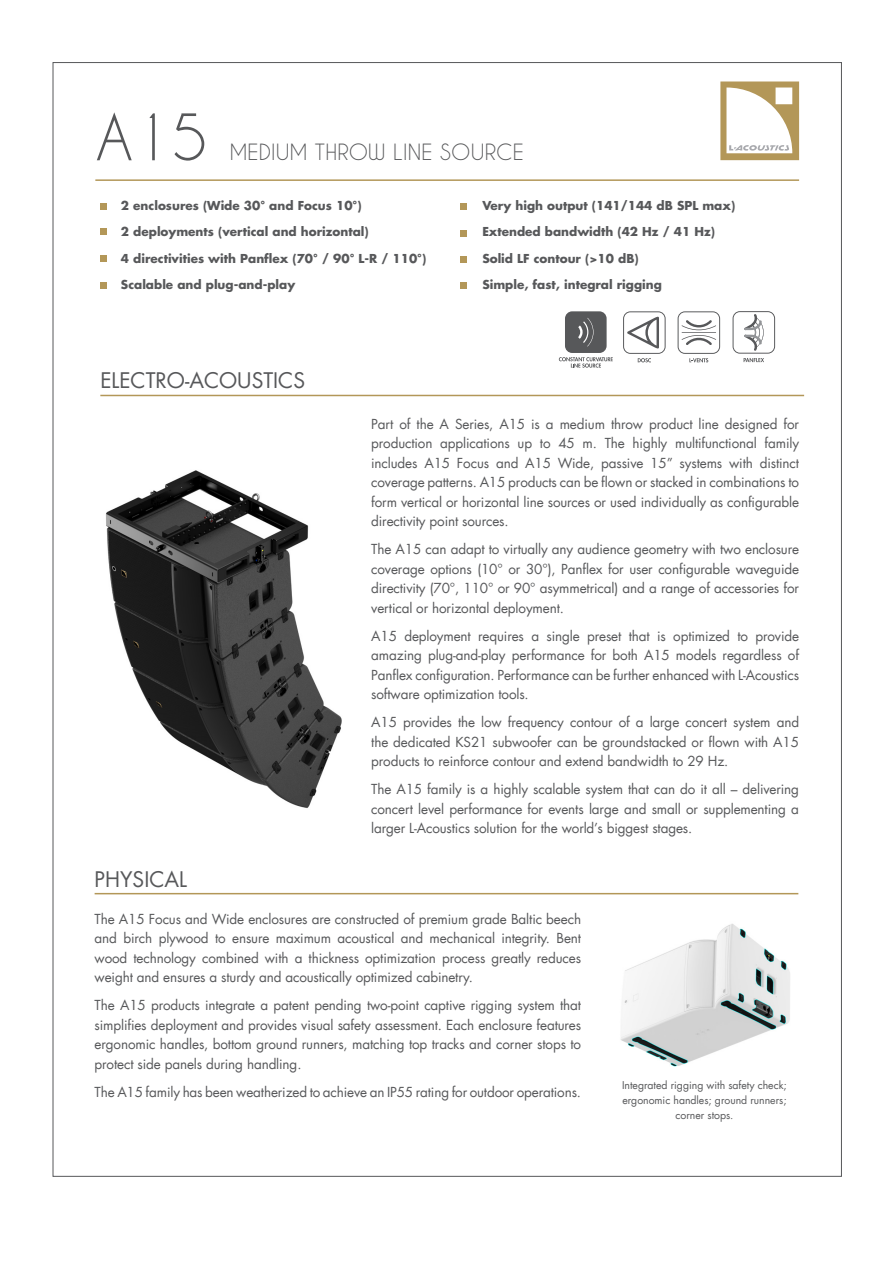
<style>
.page{position:relative;width:893px;height:1263px;background:#fff}
.page>*{position:absolute;margin:0;border:0;box-sizing:border-box;transform-origin:0 0}
._00-TITRE{font:60px "Caviar Dreams";color:#57585a}
._00-SS_TITRE{font:21px "Futura LT";color:#57585a}
._00-TITRE-2{font:21px "Caviar Dreams";letter-spacing:.01em;color:#57585a}
._00-TEXTE{font:13.5px/19.5px "Futura LT";letter-spacing:-.01em;color:#57585a;text-align:justify}
._00-TEXTE-2{font:700 12px "Futura Std";color:#57585a}
._00-LEGENDE{font:10.5px/15px "Futura LT";letter-spacing:-.005em;color:#57585a;text-align:center}
.s1{font-family:"Futura Std"}
</style>
<div class="page">
<hr style="left:95px;top:179px;width:704px;height:2px;background:#b39758">
<svg style="left:720px;top:81px;width:79px;height:79px"></svg>
<hr style="left:95px;top:893px;width:703px;height:1px;background:#b39758">
<hr style="left:100px;top:395px;width:704px;height:1px;background:#b39758">
<img style="left:106px;top:470px;width:236px;height:338px">
<img style="left:620px;top:924px;width:170px;height:143px">
<svg style="left:559px;top:311px;width:54px;height:57px"></svg>
<svg style="left:623px;top:311px;width:43px;height:51px"></svg>
<svg style="left:733px;top:311px;width:42px;height:51px"></svg>
<svg style="left:678px;top:311px;width:42px;height:51px"></svg>
<svg style="left:100px;top:203px;width:6px;height:6px"></svg>
<svg style="left:460px;top:203px;width:6px;height:6px"></svg>
<svg style="left:100px;top:228px;width:6px;height:6px"></svg>
<div style="left:460px;top:230px;width:6px;height:7px;background:#b39758"></div>
<div style="left:100px;top:255px;width:6px;height:7px;background:#b39758"></div>
<div style="left:460px;top:256px;width:6px;height:7px;background:#b39758"></div>
<svg style="left:100px;top:283px;width:6px;height:6px"></svg>
<svg style="left:460px;top:282px;width:6px;height:6px"></svg>
<p class="_00-TITRE" style="left:95px;top:102px;width:114px">A15</p>
<p class="_00-TITRE-2" style="left:230px;top:140px;width:295px">MEDIUM THROW LINE SOURCE</p>
<p class="_00-TEXTE-2" style="left:121px;top:197px;width:242px">2 enclosures (Wide 30° and Focus 10°)</p>
<p class="_00-TEXTE-2" style="left:121px;top:224px;width:249px">2 deployments (vertical and horizontal)</p>
<p class="_00-TEXTE-2" style="left:121px;top:250px;width:307px">4 directivities with Panflex (70° / 90° L-R / 110°)</p>
<p class="_00-TEXTE-2" style="left:121px;top:277px;width:176px">Scalable and plug-and-play</p>
<p class="_00-SS_TITRE" style="left:100px;top:367px;width:206px">ELECTRO-ACOUSTICS</p>
<p class="_00-TEXTE-2" style="left:482px;top:197px;width:254px">Very high output (141/144 dB SPL max)</p>
<p class="_00-TEXTE-2" style="left:482px;top:224px;width:234px">Extended bandwidth (42 Hz / 41 Hz)</p>
<p class="_00-TEXTE-2" style="left:482px;top:250px;width:158px">Solid LF contour (&gt;10 dB)</p>
<p class="_00-TEXTE-2" style="left:482px;top:277px;width:181px">Simple, fast, integral rigging</p>
<p class="_00-SS_TITRE" style="left:95px;top:865px;width:94px">PHYSICAL</p>
<p class="_00-TEXTE" style="left:371px;top:414px;width:429px">Part of the A Series, A15 is a medium throw product line designed for production applications up to 45 m. The highly multifunctional family includes A15 Focus and A15 Wide, passive 15” systems with distinct coverage patterns. A15 products can be flown or stacked in combinations to form vertical or horizontal line sources or used individually as configurable directivity point sources.</p>
<p class="_00-TEXTE" style="left:371px;top:539px;width:429px">The A15 can adapt to virtually any audience geometry with two enclosure coverage options (10° or 30°), Panflex for user configurable waveguide directivity (70°, 110° or 90° asymmetrical) and a range of accessories for vertical or horizontal deployment.</p>
<p class="_00-TEXTE" style="left:371px;top:626px;width:429px">A15 deployment requires a single preset that is optimized to provide amazing plug-and-play performance for both A15 models regardless of Panflex configuration. Performance can be further enhanced with L-Acoustics software optimization tools.</p>
<p class="_00-TEXTE" style="left:371px;top:712px;width:429px">A15 provides the low frequency contour of a large concert system and the dedicated KS21 subwoofer can be groundstacked or flown with A15 products to reinforce contour and extend bandwidth to 29 Hz.</p>
<p class="_00-TEXTE" style="left:371px;top:779px;width:429px">The A15 family is a highly scalable system that can do it all – delivering concert level performance for events large and small or supplementing a larger L-Acoustics solution for the world’s biggest stages.</p>
<p class="_00-TEXTE" style="left:95px;top:909px;width:488px">The A15 Focus and Wide enclosures are constructed of premium grade Baltic beech and birch plywood to ensure maximum acoustical and mechanical integrity. Bent wood technology combined with a thickness optimization process greatly reduces weight and ensures a sturdy and acoustically optimized cabinetry.</p>
<p class="_00-TEXTE" style="left:95px;top:996px;width:488px">The A15 products integrate a patent pending two-point captive rigging system that simplifies deployment and provides visual safety assessment. Each enclosure features ergonomic handles, bottom ground runners, matching top tracks and corner stops to protect side panels during handling.</p>
<p class="_00-TEXTE" style="left:95px;top:1082px;width:488px">The A15 family has been weatherized to achieve an IP55 rating for outdoor operations.</p>
<p class="_00-LEGENDE" style="left:622px;top:1077px;width:166px">Integrated rigging with safety check; ergonomic handles; <span class="s1">ground runners; </span>corner stops.</p>
</div>
